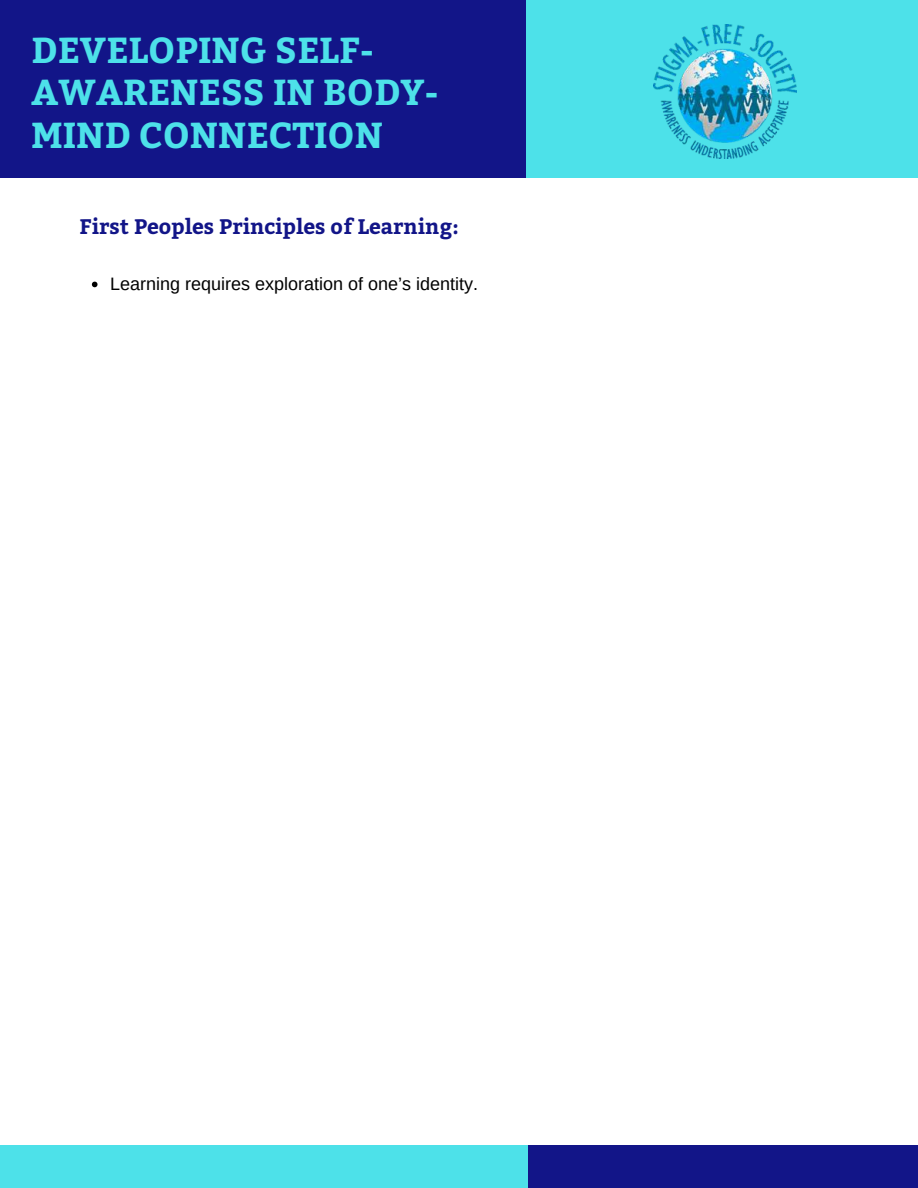
<style>
.page{position:relative;width:918px;height:1188px;background:#fff}
.page>*{position:absolute;margin:0;border:0;box-sizing:border-box;transform-origin:0 0}
.t1{font:700 36px/42.8px "Bitter";color:#4de1e9}
.t2{font:700 21px "Bitter";color:#121588}
.t3{font:18px "Arimo";color:#000}
</style>
<div class="page">
<div style="left:525px;top:0;width:393px;height:178px;background:#4de1e9"></div>
<div style="left:0;top:0;width:525px;height:178px;background:#121588"></div>
<div style="left:525px;top:1145px;width:393px;height:43px;background:#121588"></div>
<div style="left:0;top:1145px;width:528px;height:43px;background:#4de1e9"></div>
<svg style="left:92px;top:282px;width:6px;height:5px"></svg>
<img style="left:653px;top:25px;width:143px;height:134px">
<p class="t1" style="left:31px;top:29px;width:409px">DEVELOPING SELF-<br>AWARENESS IN BODY-<br>MIND CONNECTION</p>
<p class="t2" style="left:80px;top:214px;width:381px">First Peoples Principles of Learning:</p>
<p class="t3" style="left:110px;top:272px;width:370px">Learning requires exploration of one’s identity.</p>
</div>
